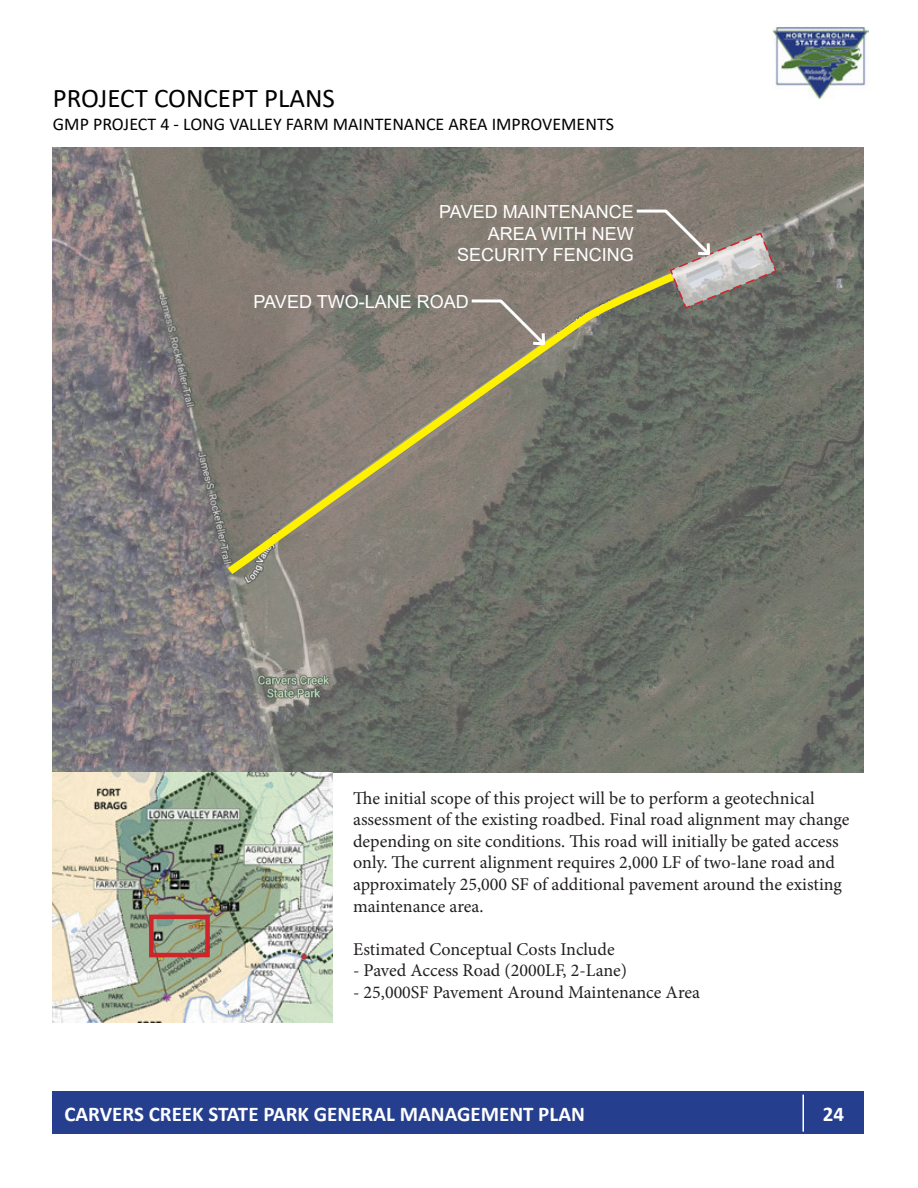
<style>
.page{position:relative;width:918px;height:1188px;background:#fff}
.page>*{position:absolute;margin:0;border:0;box-sizing:border-box;transform-origin:0 0}
.t1{font:27px "Calibri";color:#000}
.t2{font:700 21px "Calibri";color:#fff}
.t3{font:18px/21.6px "Minion Pro";color:#231f20}
.t4{font:18px/21.6px "Arial";color:#fff;text-align:right}
.t5{font:18px "Calibri";color:#000}
</style>
<div class="page">
<img style="left:53px;top:147px;width:811px;height:626px">
<img style="left:53px;top:773px;width:280px;height:250px">
<div style="left:53px;top:1092px;width:811px;height:42px;background:#253f8e"></div>
<hr style="left:802px;top:1095px;width:2px;height:37px;background:#fff">
<img style="left:772px;top:27px;width:97px;height:72px">
<div style="left:149px;top:915px;width:61px;height:42px;border:4px solid #d1232a"></div>
<svg style="left:223px;top:269px;width:457px;height:310px;background:#7f7b6d"></svg>
<svg style="left:469px;top:298px;width:79px;height:50px;background:#93897f"></svg>
<svg style="left:634px;top:208px;width:144px;height:102px;background:#979186"></svg>
<p class="t1" style="left:53px;top:79px;width:284px">PROJECT CONCEPT PLANS</p>
<p class="t5" style="left:53px;top:112px;width:563px">GMP PROJECT 4 - LONG VALLEY FARM MAINTENANCE AREA IMPROVEMENTS</p>
<p class="t4" style="left:439px;top:201px;width:196px">PAVED MAINTENANCE<br>AREA WITH NEW<br>SECURITY FENCING</p>
<p class="t4" style="left:254px;top:291px;width:217px">PAVED TWO-LANE ROAD</p>
<p class="t3" style="left:353px;top:787px;width:498px">The initial scope of this project will be to perform a geotechnical assessment of the existing roadbed. Final road alignment may change depending on site conditions. This road will initially be gated access only. The current alignment requires 2,000 LF of two-lane road and approximately 25,000 SF of additional pavement around the existing maintenance area.</p>
<p class="t3" style="left:353px;top:938px;width:263px">Estimated Conceptual Costs Include</p>
<p class="t3" style="left:353px;top:960px;width:275px">- Paved Access Road (2000LF, 2-Lane)</p>
<p class="t3" style="left:353px;top:982px;width:348px">- 25,000SF Pavement Around Maintenance Area</p>
<p class="t2" style="left:64px;top:1099px;width:522px">CARVERS CREEK STATE PARK GENERAL MANAGEMENT PLAN</p>
<p class="t2" style="left:823px;top:1099px;width:23px">24</p>
</div>
